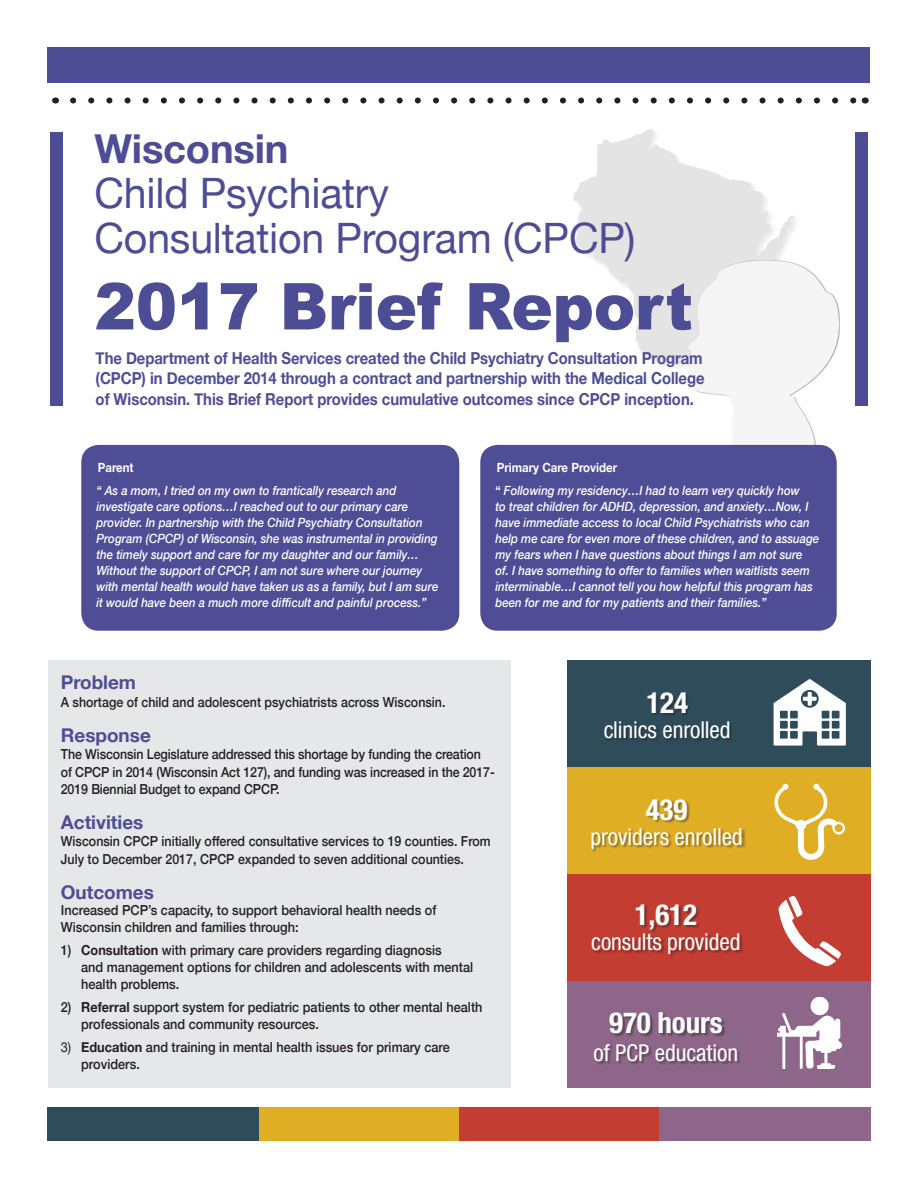
<style>
.page{position:relative;width:918px;height:1188px;background:#fff}
.page>*{position:absolute;margin:0;border:0;box-sizing:border-box;transform-origin:0 0}
.t1{font:900 64.65px "Arial";letter-spacing:-.005em;color:#4d4d96;scale:.96 1}
.t2{font:41.85px "Helvetica Neue";letter-spacing:-.005em;color:#4d4d96}
.t3{font:700 39.9px "Helvetica Neue";letter-spacing:-.005em;color:#4d4d96}
.t4{font:700 condensed 29.1px "Helvetica Neue";letter-spacing:-.005em;color:#fff}
.t5{font:condensed 23.25px "Helvetica Neue";letter-spacing:-.005em;color:#fff}
.t6{font:700 18.9px "Helvetica Neue";color:#4d4d96}
.t7{font:700 16.5px/20.2px "Helvetica Neue";letter-spacing:-.005em;color:#4f4d96;text-align:justify;scale:.9 1}
.body_text_9_25{font:500 13.8px/16.8px "Helvetica Neue";color:#231f20;scale:.92 1}
.body_text_9_25-2{font:500 13.8px/17.4px "Helvetica Neue";color:#231f20;scale:.9 1}
.quote_text{font:italic 500 12.75px/15.9px "Helvetica Neue";color:#fff;scale:.9 1}
.quote_text-2{font:700 12.75px "Helvetica Neue";color:#fff;scale:.9 1}
.s1{font-weight:700;font-style:normal}
.s2{font-weight:700}
.s3{font-weight:400}
</style>
<div class="page">
<svg style="left:574px;top:129px;width:265px;height:317px"></svg>
<div style="left:48px;top:660px;width:462px;height:428px;background:#e6e7e9"></div>
<div style="left:47px;top:48px;width:823px;height:35px;background:#4d4d96"></div>
<svg style="left:73px;top:98px;width:783px;height:6px"></svg>
<div style="left:50px;top:132px;width:13px;height:274px;background:#4d4d96"></div>
<div style="left:855px;top:132px;width:13px;height:274px;background:#4d4d96"></div>
<div style="left:659px;top:1107px;width:212px;height:34px;background:#8e6689"></div>
<div style="left:459px;top:1107px;width:200px;height:34px;background:#c43d32"></div>
<div style="left:259px;top:1107px;width:200px;height:34px;background:#e0ae24"></div>
<div style="left:47px;top:1107px;width:212px;height:34px;background:#2f4c5b"></div>
<div style="left:567px;top:660px;width:304px;height:107px;background:#2f4c5b"></div>
<div style="left:605px;top:693px;width:128px;height:49px;background:#231f20;opacity:.45"></div>
<div style="left:567px;top:767px;width:304px;height:107px;background:#e0ae24"></div>
<div style="left:592px;top:800px;width:154px;height:53px;background:#231f20;opacity:.45"></div>
<div style="left:567px;top:874px;width:304px;height:107px;background:#c43d32"></div>
<div style="left:592px;top:905px;width:151px;height:53px;background:#231f20;opacity:.45"></div>
<div style="left:567px;top:981px;width:304px;height:107px;background:#8e6689"></div>
<div style="left:595px;top:1013px;width:146px;height:52px;background:#231f20;opacity:.45"></div>
<svg style="left:774px;top:679px;width:72px;height:67px"></svg>
<svg style="left:774px;top:783px;width:71px;height:77px"></svg>
<svg style="left:778px;top:896px;width:63px;height:71px"></svg>
<img style="left:778px;top:998px;width:64px;height:70px">
<div style="left:81px;top:445px;width:378px;height:186px;background:#4f4d96;border-radius:17px"></div>
<div style="left:480px;top:445px;width:357px;height:186px;background:#4f4d96;border-radius:17px"></div>
<p class="t3" style="left:94px;top:117px;width:196px">Wisconsin</p>
<p class="t2" style="left:94px;top:162px;width:296px">Child Psychiatry</p>
<p class="t2" style="left:94px;top:207px;width:543px">Consultation Program (CPCP)</p>
<p class="t1" style="left:94px;top:259px;width:625px">2017 Brief Report</p>
<p class="t7" style="left:96px;top:349px;width:678px">The Department of Health Services created the Child Psychiatry Consultation Program (CPCP) in December 2014 through a contract and partnership with the Medical College of Wisconsin. This Brief Report provides cumulative outcomes since CPCP inception.</p>
<p class="quote_text-2" style="left:98px;top:458px;width:41px">Parent</p>
<p class="quote_text" style="left:96px;top:482px;width:381px">“ As a mom, I tried on my own to frantically research and investigate care options…I reached out to our primary care provider. In partnership with the Child Psychiatry Consultation Program (CPCP) of Wisconsin, she was instrumental in providing the timely support and care for my daughter and our family… Without the support of CPCP, I am not sure where our journey with mental health would have taken us as a family, but I am sure it would have been a much more difficult and painful process.”</p>
<p class="quote_text-2" style="left:497px;top:458px;width:135px">Primary Care Provider</p>
<p class="quote_text" style="left:495px;top:482px;width:361px"><span class="s1">“</span> Following my residency…I had to learn very quickly how<br>to treat children for ADHD, depression, and anxiety…Now, I have immediate access to local Child Psychiatrists who can help me care for even more of these children, and to assuage my fears when I have questions about things I am not sure of. I have something to offer to families when waitlists seem interminable…I cannot tell you how helpful this program has been for me and for my patients and their families.”</p>
<p class="t6" style="left:61px;top:668px;width:77px">Problem</p>
<p class="body_text_9_25-2" style="left:61px;top:692px;width:429px">A shortage of child and adolescent psychiatrists across Wisconsin.</p>
<p class="t6" style="left:61px;top:720px;width:92px">Response</p>
<p class="body_text_9_25-2" style="left:61px;top:744px;width:484px">The Wisconsin Legislature addressed this shortage by funding the creation of CPCP in 2014 (Wisconsin Act 127), and funding was increased in the 2017-<br>2019 Biennial Budget to expand CPCP.</p>
<p class="t6" style="left:61px;top:807px;width:84px">Activities</p>
<p class="body_text_9_25-2" style="left:61px;top:832px;width:479px">Wisconsin CPCP initially offered consultative services to 19 counties. From<br>July to December 2017, CPCP expanded to seven additional counties.</p>
<p class="t6" style="left:61px;top:877px;width:95px">Outcomes</p>
<p class="body_text_9_25" style="left:61px;top:901px;width:410px">Increased PCP’s capacity, to support behavioral health needs of<br>Wisconsin children and families through:</p>
<p class="body_text_9_25" style="left:81px;top:941px;width:428px;text-indent:-20px">1) <span class="s2">Consultation</span> with primary care providers regarding diagnosis<br>and management options for children and adolescents with mental health problems.</p>
<p class="body_text_9_25" style="left:81px;top:998px;width:438px;text-indent:-20px">2) <span class="s2">Referral</span> support system for pediatric patients to other mental health professionals and community resources.</p>
<p class="body_text_9_25" style="left:81px;top:1038px;width:402px;text-indent:-20px"><span class="s3">3)</span> <span class="s2">Education</span> and training in mental health issues for primary care providers.</p>
<p class="t4" style="left:646px;top:685px;width:43px">124</p>
<p class="t5" style="left:604px;top:716px;width:128px">clinics enrolled</p>
<p class="t4" style="left:646px;top:792px;width:43px">439</p>
<p class="t5" style="left:591px;top:823px;width:154px">providers enrolled</p>
<p class="t4" style="left:635px;top:897px;width:64px">1,612</p>
<p class="t5" style="left:591px;top:928px;width:151px">consults provided</p>
<p class="t4" style="left:609px;top:1005px;width:115px">970 hours</p>
<p class="t5" style="left:594px;top:1039px;width:146px">of PCP education</p>
</div>
